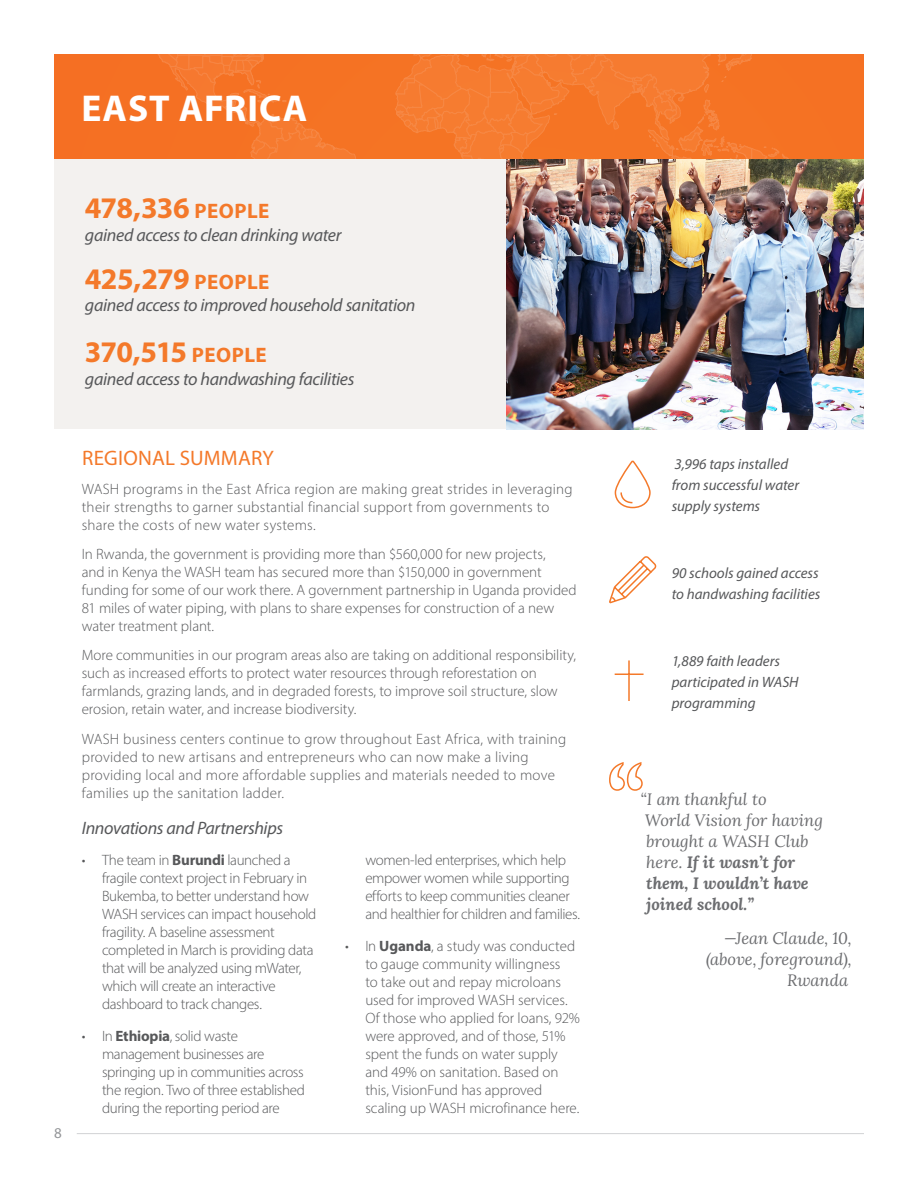
<style>
.page{position:relative;width:918px;height:1188px;background:#fff}
.page>*{position:absolute;margin:0;border:0;box-sizing:border-box;transform-origin:0 0}
.Titles{font:700 37.5px "Myriad Pro";letter-spacing:.025em;color:#fff}
.Titles-2{font:700 30px "Myriad Pro";letter-spacing:-.03em;color:#f4792a}
.Headings{font:21px "Myriad Pro";letter-spacing:.005em;color:#f4792a}
.Titles-3{font:italic 18px "Myriad Pro";letter-spacing:-.02em;color:#57585a}
.Subheads_-_Grey__Span_Columns{font:italic 18px "Myriad Pro";letter-spacing:-.02em;color:#57585a}
.Subheads_-_Grey__Span_Columns-2{font:italic 16.5px/21px "Lora";color:#6c6d70}
.Headings-2{font:300 15px/18px "Myriad Pro";letter-spacing:-.005em;color:#57585a}
.Headings-3{font:300 15px/18px "Myriad Pro";letter-spacing:-.025em;color:#57585a}
.Headings-4{font:300 15px/18px "Myriad Pro";letter-spacing:.015em;color:#57585a}
.Subheads_-_Grey__Span_Columns-3{font:italic 15px/21px "Myriad Pro";color:#57585a}
.Footer_numbers{font:15px "Myriad Pro";color:#939598}
.s1{font-size:21px}
.s2{font-weight:700}
</style>
<div class="page">
<hr style="left:77px;top:1133px;width:787px;height:1px;background:#d1d2d4">
<div style="left:54px;top:54px;width:810px;height:105px;background:#f57123"></div>
<svg style="left:395px;top:54px;width:394px;height:105px"></svg>
<svg style="left:158px;top:54px;width:198px;height:105px"></svg>
<div style="left:54px;top:159px;width:469px;height:270px;background:#f3f1ef"></div>
<img style="left:507px;top:159px;width:357px;height:270px">
<svg style="left:609px;top:762px;width:34px;height:29px"></svg>
<svg style="left:614px;top:460px;width:37px;height:49px"></svg>
<svg style="left:609px;top:556px;width:48px;height:48px"></svg>
<hr style="left:628px;top:660px;width:2px;height:41px;background:#f4792a">
<svg style="left:615px;top:674px;width:29px;height:1px"></svg>
<p class="Titles" style="left:81px;top:84px;width:228px">EAST AFRICA</p>
<p class="Titles-2" style="left:85px;top:189px;width:186px">478,336 <span class="s1">PEOPLE</span></p>
<p class="Titles-3" style="left:85px;top:224px;width:258px">gained access to clean drinking water</p>
<p class="Titles-2" style="left:85px;top:259px;width:186px">425,279 <span class="s1">PEOPLE</span></p>
<p class="Titles-3" style="left:85px;top:294px;width:332px">gained access to improved household sanitation</p>
<p class="Titles-2" style="left:85px;top:333px;width:183px">370,515 <span class="s1">PEOPLE</span></p>
<p class="Titles-3" style="left:85px;top:368px;width:271px">gained access to handwashing facilities</p>
<p class="Footer_numbers" style="left:54px;top:1124px;width:9px">8</p>
<p class="Headings" style="left:82px;top:445px;width:193px">REGIONAL SUMMARY</p>
<p class="Headings-4" style="left:82px;top:480px;width:492px">WASH programs in the East Africa region are making great strides in leveraging their strengths to garner substantial financial support from governments to share the costs of new water systems.</p>
<p class="Headings-2" style="left:82px;top:545px;width:496px">In Rwanda, the government is providing more than $560,000 for new projects,<br>and in Kenya the WASH team has secured more than $150,000 in government funding for some of our work there. A government partnership in Uganda provided 81 miles of water piping, with plans to share expenses for construction of a new water treatment plant.</p>
<p class="Headings-2" style="left:82px;top:646px;width:496px">More communities in our program areas also are taking on additional responsibility, such as increased efforts to protect water resources through reforestation on farmlands, grazing lands, and in degraded forests, to improve soil structure, slow erosion, retain water, and increase biodiversity.</p>
<p class="Headings-4" style="left:82px;top:730px;width:486px">WASH business centers continue to grow throughout East Africa, with training provided to new artisans and entrepreneurs who can now make a living providing local and more affordable supplies and materials needed to move families up the sanitation ladder.</p>
<p class="Subheads_-_Grey__Span_Columns" style="left:82px;top:817px;width:203px">Innovations and Partnerships</p>
<p class="Headings-3" style="left:102px;top:851px;width:216px;text-indent:-20px">• The team in <span class="s2">Burundi</span> launched a fragile context project in February in Bukemba, to better understand how WASH services can impact household fragility. A baseline assessment completed in March is providing data that will be analyzed using mWater, which will create an interactive dashboard to track changes.</p>
<p class="Headings-3" style="left:102px;top:1027px;width:204px;text-indent:-20px">• In <span class="s2">Ethiopia</span>, solid waste management businesses are springing up in communities across the region. Two of three established during the reporting period are</p>
<p class="Headings-3" style="left:365px;top:851px;width:216px">women-led enterprises, which help empower women while supporting efforts to keep communities cleaner and healthier for children and families.</p>
<p class="Headings-2" style="left:365px;top:937px;width:216px;text-indent:-20px">• In <span class="s2">Uganda</span>, a study was conducted to gauge community willingness<br>to take out and repay microloans used for improved WASH services.<br>Of those who applied for loans, 92% were approved, and of those, 51% spent the funds on water supply and 49% on sanitation. Based on this, VisionFund has approved scaling up WASH microfinance here.</p>
<p class="Subheads_-_Grey__Span_Columns-3" style="left:672px;top:453px;width:129px">3,996 taps installed from successful water supply systems</p>
<p class="Subheads_-_Grey__Span_Columns-3" style="left:672px;top:562px;width:150px">90 schools gained access to handwashing facilities</p>
<p class="Subheads_-_Grey__Span_Columns-3" style="left:672px;top:650px;width:128px">1,889 faith leaders participated in WASH programming</p>
<p class="Subheads_-_Grey__Span_Columns-2" style="left:641px;top:788px;width:184px">“I am thankful to<br>World Vision for having brought a WASH Club here. <span class="s2">If it wasn’t for them, I wouldn’t have joined school.”</span></p>
<p class="Subheads_-_Grey__Span_Columns-2" style="left:706px;top:928px;width:147px;text-align:right">—Jean Claude, 10, (above, foreground),<br>Rwanda</p>
</div>
